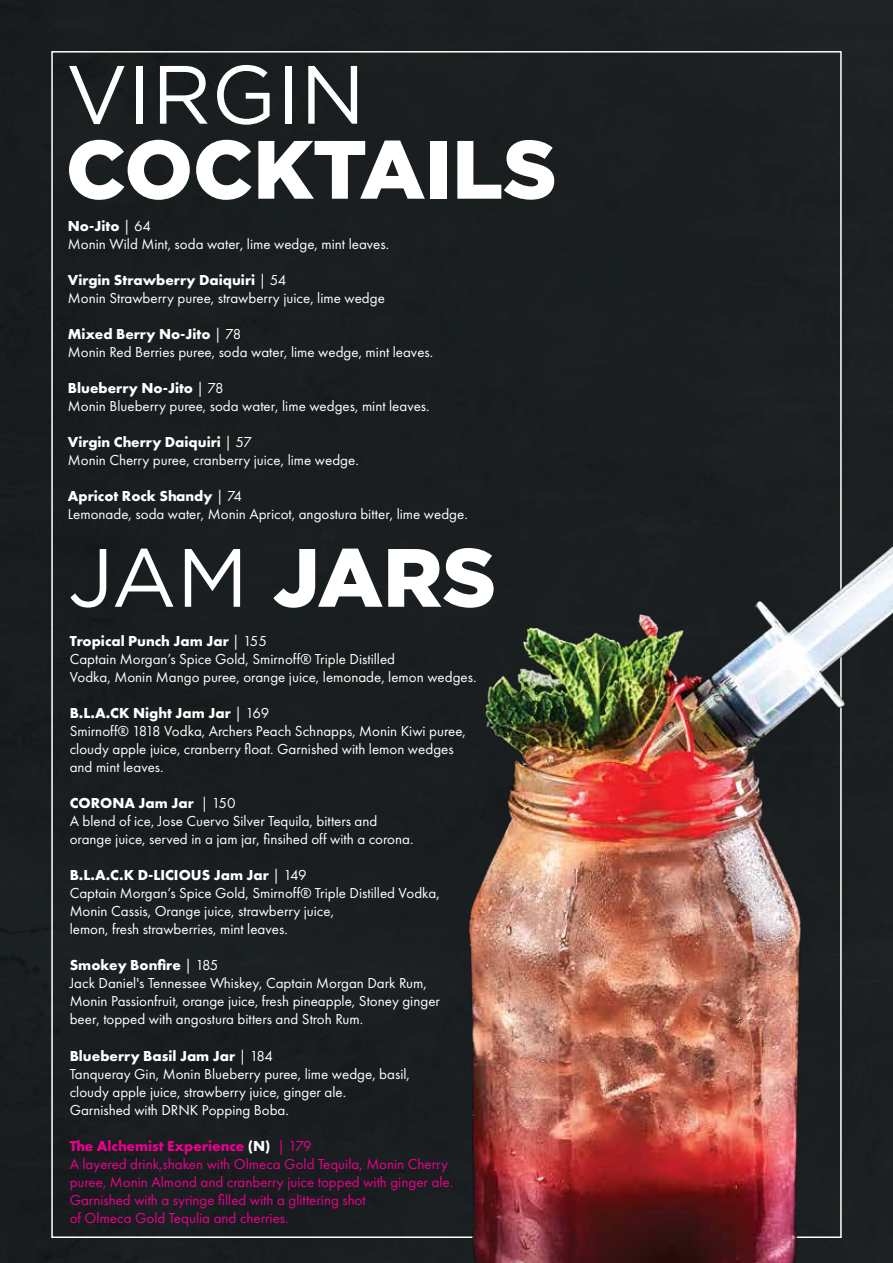
<style>
.page{position:relative;width:893px;height:1263px;background:#191e20}
.page>*{position:absolute;margin:0;border:0;box-sizing:border-box;transform-origin:0 0}
.t1{font:900 82.5px "Gotham";color:#fff}
.t2{font:82.5px "Gotham";color:#fff}
.t3{font:15px/18px "Futura PT";color:#fff}
.t4{font:15px/18px "Futura PT";color:#ec008c}
.s1{font-weight:700}
.s2{font-weight:400}
.s3{font-weight:700;color:#fff}
</style>
<div class="page">
<img style="left:295px;top:385px;width:598px;height:878px">
<h1 class="t2" style="left:66px;top:49px;width:301px">VIRGIN</h1>
<h1 class="t1" style="left:66px;top:122px;width:492px">COCKTAILS</h1>
<p class="t3" style="left:68px;top:217px;width:323px"><span class="s1">No-Jito</span> | 64<br>Monin Wild Mint, soda water, lime wedge, mint leaves.</p>
<p class="t3" style="left:68px;top:271px;width:319px"><span class="s1">Virgin Strawberry Daiquiri</span> | 54<br>Monin Strawberry puree, strawberry juice, lime wedge</p>
<p class="t3" style="left:68px;top:325px;width:367px"><span class="s1">Mixed Berry No-Jito</span> | 78<br>Monin Red Berries puree, soda water, lime wedge, mint leaves.</p>
<p class="t3" style="left:68px;top:379px;width:363px"><span class="s1">Blueberry No-Jito</span> | 78<br>Monin Blueberry puree, soda water, lime wedges, mint leaves.</p>
<p class="t3" style="left:68px;top:433px;width:292px"><span class="s1">Virgin Cherry Daiquiri</span> | 57<br>Monin Cherry puree, cranberry juice, lime wedge.</p>
<p class="t3" style="left:68px;top:487px;width:401px"><span class="s1">Apricot Rock Shandy</span> | 74<br>Lemonade, soda water, Monin Apricot, angostura bitter, lime wedge.</p>
<h1 class="t1" style="left:68px;top:530px;width:430px"><span class="s2">JAM</span> JARS</h1>
<p class="t3" style="left:70px;top:632px;width:408px"><span class="s1">Tropical Punch Jam Jar</span> | 155<br>Captain Morgan’s Spice Gold, Smirnoff® Triple Distilled<br>Vodka, Monin Mango puree, orange juice, lemonade, lemon wedges.</p>
<p class="t3" style="left:70px;top:704px;width:398px"><span class="s1">B.L.A.CK Night Jam Jar</span> | 169<br>Smirnoff® 1818 Vodka, Archers Peach Schnapps, Monin Kiwi puree, cloudy apple juice, cranberry float. Garnished with lemon wedges and mint leaves.</p>
<p class="t3" style="left:70px;top:794px;width:345px"><span class="s1">CORONA Jam Jar</span> | 150<br>A blend of ice, Jose Cuervo Silver Tequila, bitters and orange juice, served in a jam jar, finsihed off with a corona.</p>
<p class="t3" style="left:70px;top:866px;width:372px"><span class="s1">B.L.A.C.K D-LICIOUS Jam Jar</span> | 149<br>Captain Morgan’s Spice Gold, Smirnoff® Triple Distilled Vodka, Monin Cassis, Orange juice, strawberry juice,<br>lemon, fresh strawberries, mint leaves.</p>
<p class="t3" style="left:70px;top:956px;width:372px"><span class="s1">Smokey Bonfire</span> | 185<br>Jack Daniel's Tennessee Whiskey, Captain Morgan Dark Rum, Monin Passionfruit, orange juice, fresh pineapple, Stoney ginger beer, topped with angostura bitters and Stroh Rum.</p>
<p class="t3" style="left:70px;top:1046px;width:342px"><span class="s1">Blueberry Basil Jam Jar</span> | 184<br>Tanqueray Gin, Monin Blueberry puree, lime wedge, basil, cloudy apple juice, strawberry juice, ginger ale.<br>Garnished with DRNK Popping Boba.</p>
<p class="t4" style="left:70px;top:1136px;width:385px"><span class="s1">The Alchemist Experience</span> <span class="s3">(N)</span> | 179<br>A layered drink,shaken with Olmeca Gold Tequila, Monin Cherry puree, Monin Almond and cranberry juice topped with ginger ale.<br>Garnished with a syringe filled with a glittering shot<br>of Olmeca Gold Tequlia and cherries.</p>
</div>
